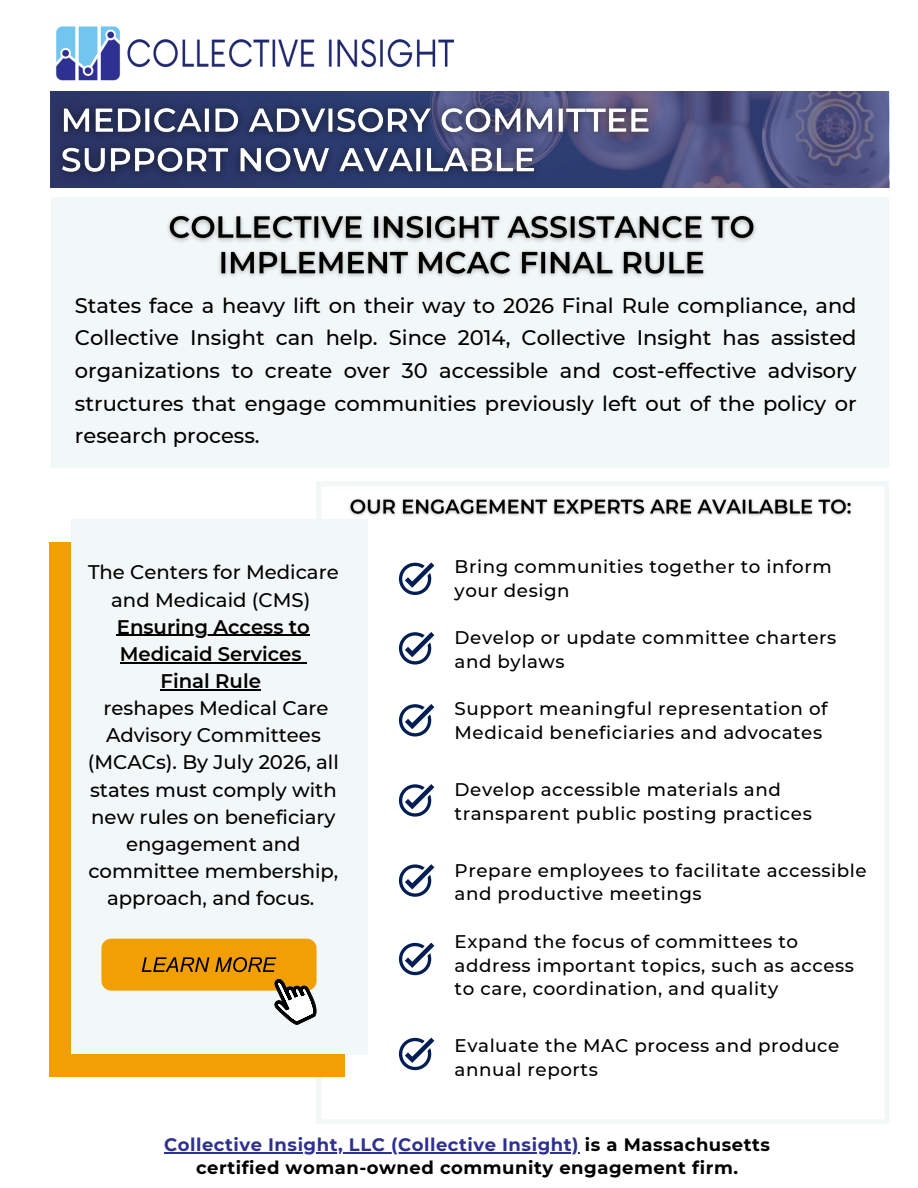
<style>
.page{position:relative;width:918px;height:1188px;background:#fff}
.page>*{position:absolute;margin:0;border:0;box-sizing:border-box;transform-origin:0 0}
.t1{font:500 21px/32.7px "Montserrat";color:#000;text-align:justify}
.t2{font:500 19.65px/27.2px "Montserrat";color:#000;text-align:center}
.t3{font:500 18.3px/23.7px "Montserrat";letter-spacing:.03em;color:#000}
.t4{font:700 18px "Montserrat";letter-spacing:.03em;color:#2e3192}
.t5{font:700 18px "Montserrat";letter-spacing:.03em;color:#000}
.s1{font-weight:600}
.s2{color:#000}
</style>
<div class="page">
<svg style="left:317px;top:482px;width:571px;height:642px"></svg>
<div style="left:49px;top:542px;width:23px;height:512px;background:#f29f05"></div>
<div style="left:49px;top:1054px;width:23px;height:22px;background:#f29f05"></div>
<div style="left:72px;top:520px;width:273px;height:22px;background:#f2f7f8"></div>
<div style="left:72px;top:542px;width:273px;height:512px;background:#f2f7f8"></div>
<div style="left:72px;top:1054px;width:273px;height:22px;background:#f29f05"></div>
<div style="left:345px;top:520px;width:22px;height:22px;background:#f2f7f8"></div>
<div style="left:345px;top:542px;width:22px;height:512px;background:#f2f7f8"></div>
<svg style="left:51px;top:92px;width:838px;height:95px;background:#505382"></svg>
<svg style="left:399px;top:562px;width:35px;height:33px"></svg>
<svg style="left:399px;top:632px;width:35px;height:33px"></svg>
<svg style="left:399px;top:704px;width:35px;height:33px"></svg>
<svg style="left:399px;top:784px;width:35px;height:33px"></svg>
<svg style="left:399px;top:864px;width:35px;height:33px"></svg>
<svg style="left:399px;top:943px;width:35px;height:32px"></svg>
<img style="left:56px;top:26px;width:398px;height:55px">
<div style="left:51px;top:198px;width:838px;height:270px;background:#f2f7f8"></div>
<div style="left:101px;top:939px;width:216px;height:52px;background:#f29f05;border-radius:10px"></div>
<svg style="left:274px;top:979px;width:43px;height:46px"></svg>
<svg style="left:142px;top:957px;width:67px;height:15px"></svg>
<svg style="left:215px;top:957px;width:61px;height:15px"></svg>
<img style="left:167px;top:215px;width:589px;height:62px">
<img style="left:50px;top:95px;width:615px;height:93px">
<img style="left:345px;top:493px;width:513px;height:29px">
<hr style="left:117px;top:635px;width:193px;height:1px;background:#000">
<hr style="left:120px;top:662px;width:182px;height:1px;background:#000">
<hr style="left:161px;top:689px;width:100px;height:1px;background:#000">
<hr style="left:164px;top:1152px;width:415px;height:1px;background:#2e3192">
<svg style="left:399px;top:1038px;width:35px;height:32px"></svg>
<p class="t1" style="left:75px;top:289px;width:783px">States face a heavy lift on their way to 2026 Final Rule compliance, and Collective Insight can help. Since 2014, Collective Insight has assisted organizations to create over 30 accessible and cost-effective advisory structures that engage communities previously left out of the policy or research process.</p>
<p class="t2" style="left:88px;top:559px;width:252px">The Centers for Medicare and Medicaid (CMS)</p>
<p class="t2" style="left:88px;top:613px;width:253px"><span class="s1">Ensuring Access to<br>Medicaid Services<br>Final Rule<br></span>reshapes Medical Care<br>Advisory Committees (MCACs). By July 2026, all states must comply with new rules on beneficiary engagement and committee membership, approach, and focus.</p>
<h3 class="t3" style="left:455px;top:554px;width:379px">Bring communities together to inform your design</h3>
<p class="t3" style="left:455px;top:626px;width:383px">Develop or update committee charters and bylaws</p>
<p class="t3" style="left:455px;top:697px;width:375px">Support meaningful representation of<br>Medicaid beneficiaries and advocates</p>
<p class="t3" style="left:455px;top:778px;width:359px">Develop accessible materials and transparent public posting practices</p>
<p class="t3" style="left:455px;top:858px;width:414px">Prepare employees to facilitate accessible and productive meetings</p>
<p class="t3" style="left:455px;top:929px;width:401px">Expand the focus of committees to address important topics, such as access to care, coordination, and quality</p>
<p class="t3" style="left:455px;top:1034px;width:386px">Evaluate the MAC process and produce annual reports</p>
<p class="t4" style="left:164px;top:1134px;width:608px">Collective Insight, LLC (Collective Insight) <span class="s2">is a Massachusetts</span></p>
<p class="t5" style="left:196px;top:1156px;width:544px">certified woman-owned community engagement firm.</p>
</div>
